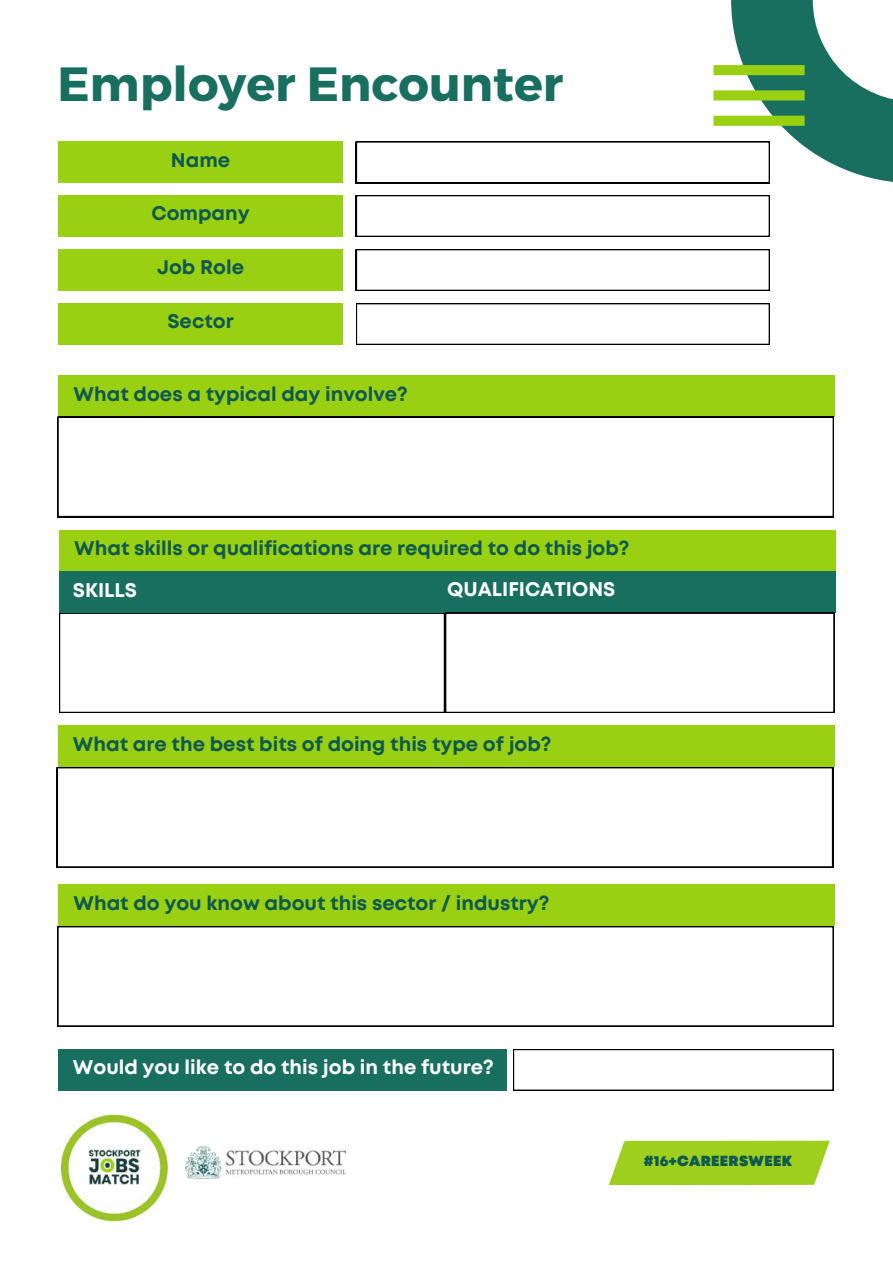
<style>
.page{position:relative;width:893px;height:1264px;background:#fff}
.page>*{position:absolute;margin:0;border:0;box-sizing:border-box;transform-origin:0 0}
.t1{font:700 48px "Montserrat";color:#196f5f}
.t2{font:700 19.65px "Mont";color:#0e5a51}
.t3{font:700 19.65px "Mont";color:#fff}
.t4{font:900 14.55px "Mont";letter-spacing:.02em;color:#0e5a51}
</style>
<div class="page">
<img style="left:60px;top:1114px;width:108px;height:108px">
<div style="left:75px;top:1127px;width:79px;height:79px;background:#fff;border-radius:50%"></div>
<img style="left:89px;top:1149px;width:51px;height:35px">
<img style="left:185px;top:1146px;width:160px;height:32px">
<div style="left:58px;top:141px;width:285px;height:42px;background:#9ad012"></div>
<div style="left:58px;top:195px;width:285px;height:42px;background:#9ad012"></div>
<div style="left:58px;top:249px;width:285px;height:42px;background:#9ad012"></div>
<svg style="left:356px;top:0;width:536px;height:183px"></svg>
<svg style="left:356px;top:195px;width:413px;height:42px"></svg>
<svg style="left:356px;top:249px;width:413px;height:42px"></svg>
<div style="left:58px;top:303px;width:285px;height:42px;background:#9ad012"></div>
<svg style="left:356px;top:303px;width:413px;height:42px"></svg>
<div style="left:58px;top:375px;width:777px;height:42px;background:#9ad012"></div>
<svg style="left:58px;top:417px;width:775px;height:100px"></svg>
<div style="left:59px;top:530px;width:776px;height:41px;background:#9ad012"></div>
<div style="left:58px;top:725px;width:776px;height:42px;background:#9ad012"></div>
<svg style="left:57px;top:767px;width:775px;height:100px"></svg>
<div style="left:58px;top:884px;width:777px;height:42px;background:#9ad012"></div>
<svg style="left:58px;top:926px;width:775px;height:100px"></svg>
<div style="left:59px;top:571px;width:776px;height:41px;background:#196f5f"></div>
<svg style="left:59px;top:612px;width:775px;height:101px"></svg>
<div style="left:58px;top:1049px;width:449px;height:41px;background:#196f5f"></div>
<svg style="left:513px;top:1049px;width:320px;height:136px"></svg>
<h1 class="t1" style="left:58px;top:53px;width:507px">Employer Encounter</h1>
<p class="t2" style="left:171px;top:152px;width:61px">Name</p>
<p class="t2" style="left:151px;top:206px;width:100px">Company</p>
<p class="t2" style="left:157px;top:260px;width:88px">Job Role</p>
<p class="t2" style="left:167px;top:314px;width:68px">Sector</p>
<p class="t2" style="left:74px;top:386px;width:336px">What does a typical day involve?</p>
<p class="t2" style="left:74px;top:541px;width:557px">What skills or qualifications are required to do this job?</p>
<p class="t3" style="left:73px;top:582px;width:66px">SKILLS</p>
<p class="t3" style="left:447px;top:582px;width:170px">QUALIFICATIONS</p>
<p class="t2" style="left:73px;top:736px;width:480px">What are the best bits of doing this type of job?</p>
<p class="t2" style="left:73px;top:895px;width:477px">What do you know about this sector / industry?</p>
<p class="t3" style="left:73px;top:1060px;width:422px">Would you like to do this job in the future?</p>
<p class="t4" style="left:644px;top:1155px;width:149px">#16+CAREERSWEEK</p>
</div>
